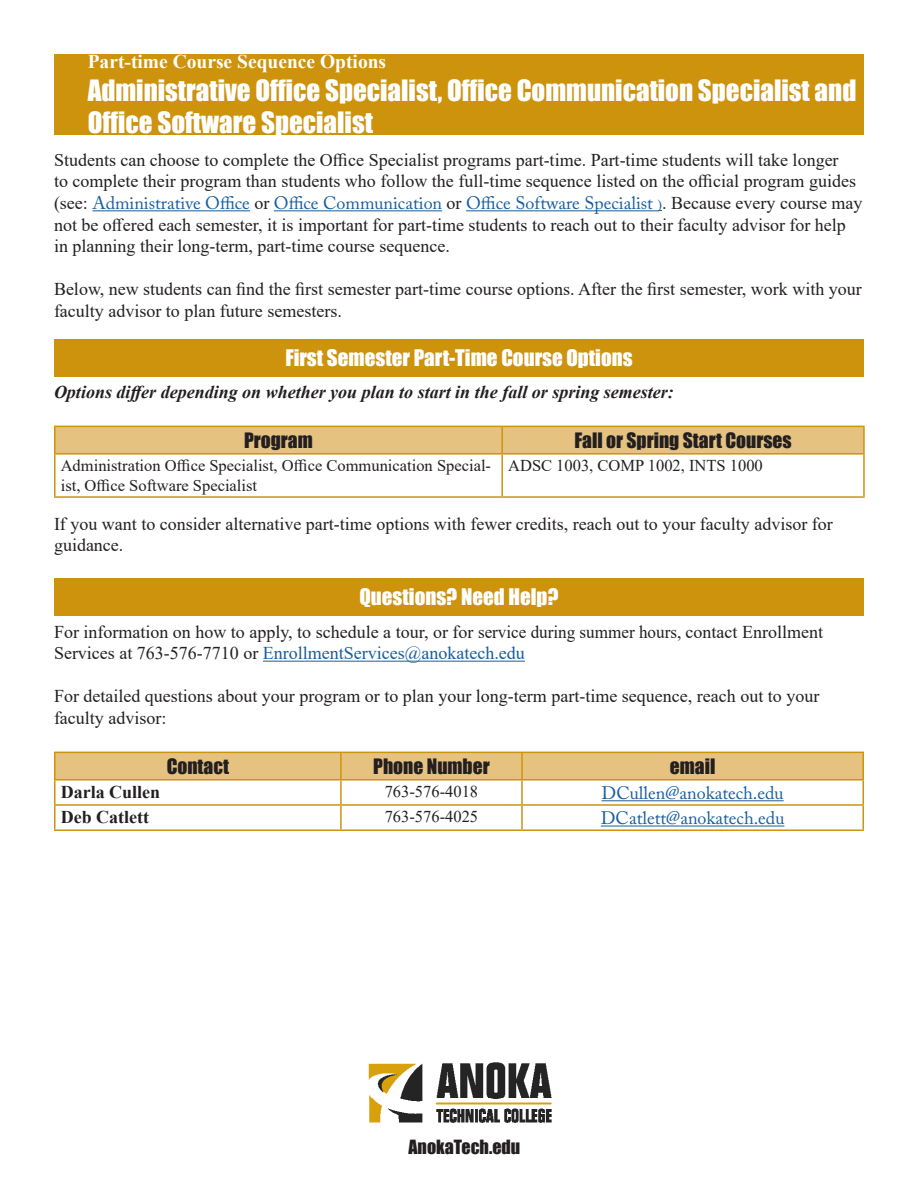
<style>
.page{position:relative;width:918px;height:1188px;background:#fff}
.page>*{position:absolute;margin:0;border:0;box-sizing:border-box;transform-origin:0 0}
.OTHER_List_Paragraph{font:27px "Impact";color:#fff}
.Subhead{font:21px "Impact";color:#fff}
.OTHER_List_Paragraph-2{font:19.5px "Impact";color:#231f20}
.OTHER_List_Paragraph-3{font:700 19.5px "Times New Roman";color:#fff}
.body_first{font:18px/21.6px "Times New Roman";color:#231f20}
.Tab_course{font:18px/21.6px "Times New Roman";color:#231f20}
.Subhead-2{font:18px/21.6px "Times New Roman";color:#231f20}
.Subhead-3{font:italic 700 18px "Times New Roman";color:#231f20}
.Tab_course-2{font:18px "Adobe Caslon Pro";color:#175d9e}
.Tab_course-3{font:700 18px "Times New Roman";color:#231f20}
.t1{font:18px "Impact";color:#231f20}
.OTHER_List_Paragraph-4{font:16.5px/19.8px "Times New Roman";color:#231f20}
.Tab_course-4{font:16.5px "Times New Roman";color:#231f20}
.s1{font-family:"Adobe Caslon Pro";color:#175d9e}
.s2{font-size:13.5px;color:#175d9e}
.s3{color:#175d9e}
</style>
<div class="page">
<hr style="left:92px;top:210px;width:158px;height:1px;background:#175d9e">
<hr style="left:274px;top:210px;width:168px;height:1px;background:#175d9e">
<hr style="left:466px;top:210px;width:192px;height:1px;background:#175d9e">
<hr style="left:263px;top:661px;width:262px;height:1px;background:#175d9e">
<div style="left:54px;top:339px;width:810px;height:37px;background:#cd930d"></div>
<div style="left:56px;top:427px;width:807px;height:26px;background:#e6c281"></div>
<hr style="left:54px;top:426px;width:448px;height:1px;background:#cd930d">
<hr style="left:54px;top:427px;width:2px;height:26px;background:#cd930d">
<hr style="left:502px;top:426px;width:363px;height:1px;background:#cd930d">
<hr style="left:501px;top:427px;width:2px;height:26px;background:#cd930d">
<hr style="left:863px;top:427px;width:2px;height:26px;background:#cd930d">
<hr style="left:54px;top:453px;width:448px;height:2px;background:#cd930d">
<hr style="left:54px;top:455px;width:2px;height:41px;background:#cd930d">
<hr style="left:502px;top:453px;width:363px;height:2px;background:#cd930d">
<hr style="left:501px;top:455px;width:2px;height:41px;background:#cd930d">
<hr style="left:863px;top:455px;width:2px;height:41px;background:#cd930d">
<hr style="left:54px;top:496px;width:448px;height:2px;background:#cd930d">
<hr style="left:502px;top:496px;width:363px;height:2px;background:#cd930d">
<div style="left:54px;top:578px;width:810px;height:38px;background:#cd930d"></div>
<div style="left:56px;top:753px;width:806px;height:26px;background:#e6c281"></div>
<hr style="left:54px;top:752px;width:287px;height:1px;background:#cd930d">
<hr style="left:54px;top:753px;width:2px;height:26px;background:#cd930d">
<hr style="left:341px;top:752px;width:181px;height:1px;background:#cd930d">
<hr style="left:340px;top:753px;width:2px;height:26px;background:#cd930d">
<hr style="left:522px;top:752px;width:342px;height:1px;background:#cd930d">
<hr style="left:521px;top:753px;width:2px;height:26px;background:#cd930d">
<hr style="left:862px;top:753px;width:2px;height:26px;background:#cd930d">
<hr style="left:54px;top:779px;width:287px;height:2px;background:#cd930d">
<hr style="left:54px;top:781px;width:2px;height:23px;background:#cd930d">
<hr style="left:341px;top:779px;width:181px;height:2px;background:#cd930d">
<hr style="left:340px;top:781px;width:2px;height:23px;background:#cd930d">
<hr style="left:522px;top:779px;width:342px;height:2px;background:#cd930d">
<hr style="left:521px;top:781px;width:2px;height:23px;background:#cd930d">
<hr style="left:862px;top:781px;width:2px;height:23px;background:#cd930d">
<hr style="left:54px;top:804px;width:287px;height:2px;background:#cd930d">
<hr style="left:54px;top:806px;width:2px;height:23px;background:#cd930d">
<hr style="left:341px;top:804px;width:181px;height:2px;background:#cd930d">
<hr style="left:340px;top:806px;width:2px;height:23px;background:#cd930d">
<hr style="left:522px;top:804px;width:342px;height:2px;background:#cd930d">
<hr style="left:521px;top:806px;width:2px;height:23px;background:#cd930d">
<hr style="left:862px;top:806px;width:2px;height:23px;background:#cd930d">
<hr style="left:54px;top:829px;width:287px;height:2px;background:#cd930d">
<hr style="left:341px;top:829px;width:181px;height:2px;background:#cd930d">
<hr style="left:522px;top:829px;width:342px;height:2px;background:#cd930d">
<hr style="left:602px;top:800px;width:182px;height:1px;background:#175d9e">
<hr style="left:601px;top:826px;width:183px;height:1px;background:#175d9e">
<div style="left:54px;top:54px;width:810px;height:81px;background:#cd930d"></div>
<img style="left:368px;top:1062px;width:184px;height:61px">
<p class="OTHER_List_Paragraph-3" style="left:88px;top:48px;width:300px">Part-time Course Sequence Options</p>
<p class="OTHER_List_Paragraph" style="left:88px;top:69px;width:770px">Administrative Office Specialist, Office Communication Specialist and</p>
<p class="OTHER_List_Paragraph" style="left:88px;top:102px;width:287px">Office Software Specialist</p>
<p class="body_first" style="left:54px;top:148px;width:810px">Students can choose to complete the Office Specialist programs part-time. Part-time students will take longer<br>to complete their program than students who follow the full-time sequence listed on the official program guides (see: <span class="s1">Administrative Office</span> or <span class="s1">Office Communication</span> or <span class="s1">Office Software Specialist</span> <span class="s2">)</span>. Because every course may not be offered each semester, it is important for part-time students to reach out to their faculty advisor for help in planning their long-term, part-time course sequence.</p>
<p class="body_first" style="left:54px;top:278px;width:809px">Below, new students can find the first semester part-time course options. After the first semester, work with your faculty advisor to plan future semesters.</p>
<p class="Subhead" style="left:285px;top:341px;width:349px">First Semester Part-Time Course Options</p>
<p class="Subhead-3" style="left:54px;top:379px;width:621px">Options differ depending on whether you plan to start in the fall or spring semester:</p>
<p class="OTHER_List_Paragraph-2" style="left:244px;top:425px;width:70px">Program</p>
<p class="OTHER_List_Paragraph-2" style="left:574px;top:425px;width:219px">Fall or Spring Start Courses</p>
<p class="OTHER_List_Paragraph-4" style="left:61px;top:455px;width:432px">Administration Office Specialist, Office Communication Special&shy;ist, Office Software Specialist</p>
<p class="OTHER_List_Paragraph-4" style="left:508px;top:455px;width:256px">ADSC 1003, COMP 1002, INTS 1000</p>
<p class="Subhead-2" style="left:54px;top:512px;width:780px">If you want to consider alternative part-time options with fewer credits, reach out to your faculty advisor for guidance.</p>
<p class="Subhead" style="left:359px;top:581px;width:201px">Questions? Need Help?</p>
<p class="Tab_course" style="left:54px;top:620px;width:771px">For information on how to apply, to schedule a tour, or for service during summer hours, contact Enrollment<br>Services at 763-576-7710 or <span class="s3">EnrollmentServices@anokatech.edu</span></p>
<p class="Tab_course" style="left:54px;top:685px;width:767px">For detailed questions about your program or to plan your long-term part-time sequence, reach out to your faculty advisor:</p>
<p class="OTHER_List_Paragraph-2" style="left:167px;top:751px;width:64px">Contact</p>
<p class="OTHER_List_Paragraph-2" style="left:373px;top:751px;width:118px">Phone Number</p>
<p class="OTHER_List_Paragraph-2" style="left:670px;top:751px;width:47px">email</p>
<p class="Tab_course-3" style="left:61px;top:779px;width:101px">Darla Cullen</p>
<p class="Tab_course-4" style="left:385px;top:780px;width:95px">763-576-4018</p>
<p class="Tab_course-2" style="left:602px;top:782px;width:184px">DCullen@anokatech.edu</p>
<p class="Tab_course-3" style="left:61px;top:804px;width:90px">Deb Catlett</p>
<p class="Tab_course-4" style="left:385px;top:805px;width:95px">763-576-4025</p>
<p class="Tab_course-2" style="left:601px;top:807px;width:185px">DCatlett@anokatech.edu</p>
<p class="t1" style="left:409px;top:1133px;width:113px">AnokaTech.edu</p>
</div>
